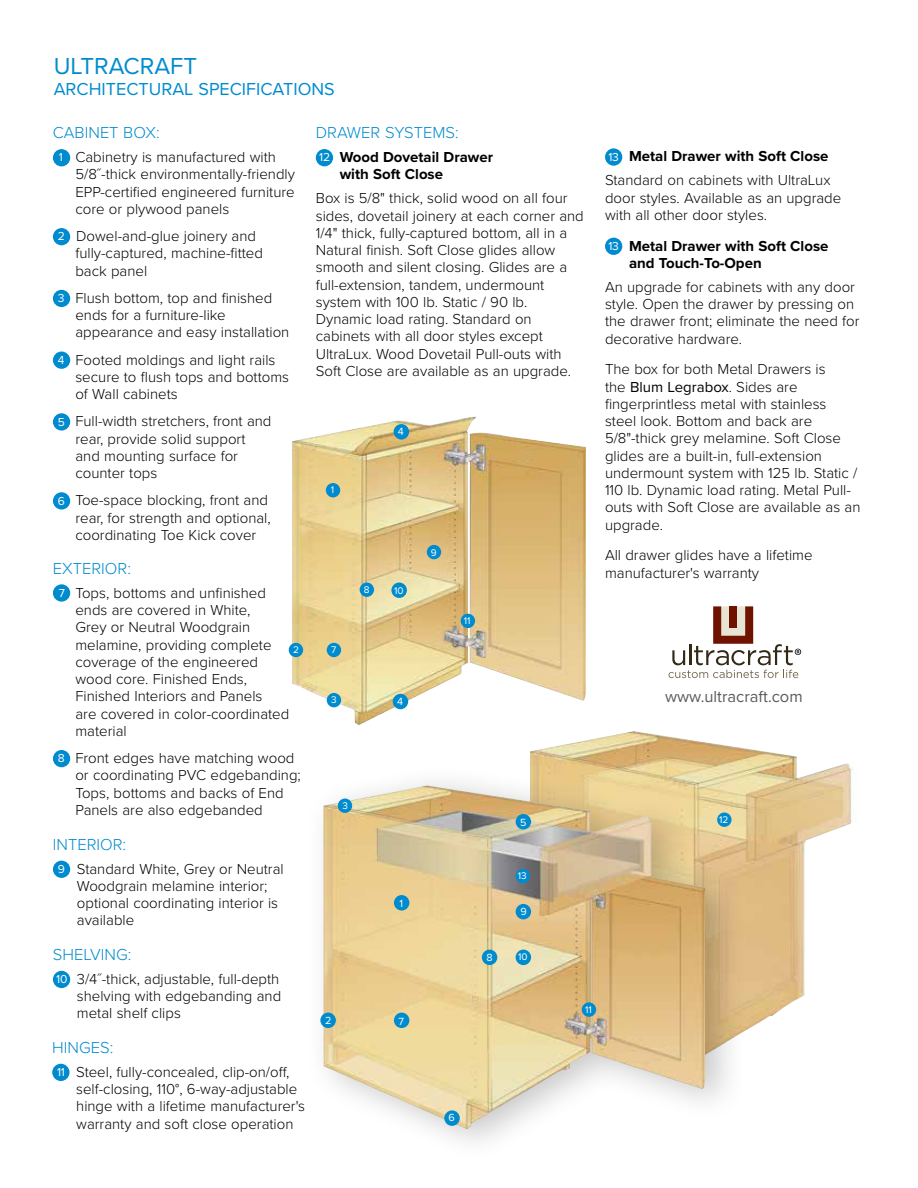
<style>
.page{position:relative;width:918px;height:1188px;background:#fff}
.page>*{position:absolute;margin:0;border:0;box-sizing:border-box;transform-origin:0 0}
.t1{font:24px "Proxima Nova";color:#008bce}
.t2{font:18px "Proxima Nova";color:#008bce}
.t3{font:300 16.5px "Proxima Nova";color:#008bce}
.t4{font:16.5px "Proxima Nova";color:#000}
.t5{font:300 15px/17.2px "Proxima Nova";color:#000}
.t6{font:700 15px/17.2px "Proxima Nova";color:#000}
.t7{font:10.8px "Proxima Nova";color:#fff}
.t8{font:10.05px "Proxima Nova";letter-spacing:-.02em;color:#fff}
.s1{font-weight:400;font-size:12px;color:#fff}
.s2{font-weight:700}
.s3{font-weight:400}
</style>
<div class="page">
<svg style="left:669px;top:606px;width:132px;height:72px"></svg>
<div style="left:53px;top:149px;width:17px;height:17px;background:#008bce;border-radius:50%"></div>
<div style="left:53px;top:228px;width:17px;height:17px;background:#008bce;border-radius:50%"></div>
<div style="left:53px;top:290px;width:17px;height:17px;background:#008bce;border-radius:50%"></div>
<div style="left:53px;top:352px;width:17px;height:17px;background:#008bce;border-radius:50%"></div>
<div style="left:53px;top:413px;width:17px;height:18px;background:#008bce;border-radius:50%"></div>
<div style="left:53px;top:492px;width:17px;height:18px;background:#008bce;border-radius:50%"></div>
<div style="left:316px;top:149px;width:17px;height:17px;background:#008bce;border-radius:50%"></div>
<div style="left:52px;top:1064px;width:18px;height:17px;background:#008bce;border-radius:50%"></div>
<div style="left:53px;top:971px;width:17px;height:17px;background:#008bce;border-radius:50%"></div>
<div style="left:53px;top:861px;width:17px;height:17px;background:#008bce;border-radius:50%"></div>
<div style="left:53px;top:584px;width:17px;height:18px;background:#008bce;border-radius:50%"></div>
<div style="left:53px;top:750px;width:17px;height:17px;background:#008bce;border-radius:50%"></div>
<div style="left:605px;top:148px;width:17px;height:18px;background:#008bce;border-radius:50%"></div>
<div style="left:605px;top:238px;width:17px;height:17px;background:#008bce;border-radius:50%"></div>
<img style="left:292px;top:417px;width:294px;height:308px">
<div style="left:326px;top:483px;width:14px;height:14px;background:#008bce;border-radius:50%"></div>
<div style="left:360px;top:582px;width:14px;height:15px;background:#008bce;border-radius:50%"></div>
<div style="left:427px;top:545px;width:14px;height:14px;background:#008bce;border-radius:50%"></div>
<div style="left:289px;top:643px;width:14px;height:14px;background:#008bce;border-radius:50%"></div>
<div style="left:327px;top:693px;width:14px;height:14px;background:#008bce;border-radius:50%"></div>
<div style="left:327px;top:643px;width:14px;height:14px;background:#008bce;border-radius:50%"></div>
<div style="left:391px;top:582px;width:16px;height:16px;background:#008bce;border-radius:50%"></div>
<div style="left:394px;top:424px;width:15px;height:16px;background:#008bce;border-radius:50%"></div>
<div style="left:393px;top:694px;width:15px;height:15px;background:#008bce;border-radius:50%"></div>
<div style="left:461px;top:614px;width:14px;height:14px;background:#008bce;border-radius:50%"></div>
<img style="left:530px;top:731px;width:322px;height:299px">
<div style="left:305px;top:763px;width:442px;height:400px;background:#000;opacity:.22"></div>
<img style="left:324px;top:786px;width:382px;height:343px">
<div style="left:394px;top:895px;width:15px;height:16px;background:#008bce;border-radius:50%"></div>
<div style="left:482px;top:950px;width:15px;height:15px;background:#008bce;border-radius:50%"></div>
<div style="left:394px;top:1013px;width:15px;height:15px;background:#008bce;border-radius:50%"></div>
<div style="left:320px;top:1013px;width:16px;height:15px;background:#008bce;border-radius:50%"></div>
<div style="left:516px;top:950px;width:15px;height:15px;background:#008bce;border-radius:50%"></div>
<div style="left:516px;top:814px;width:15px;height:15px;background:#008bce;border-radius:50%"></div>
<div style="left:516px;top:904px;width:15px;height:15px;background:#008bce;border-radius:50%"></div>
<div style="left:444px;top:1110px;width:16px;height:16px;background:#008bce;border-radius:50%"></div>
<div style="left:582px;top:1002px;width:14px;height:15px;background:#008bce;border-radius:50%"></div>
<div style="left:516px;top:869px;width:14px;height:14px;background:#008bce;border-radius:50%"></div>
<div style="left:338px;top:799px;width:14px;height:14px;background:#008bce;border-radius:50%"></div>
<h1 class="t1" style="left:54px;top:48px;width:145px">ULTRACRAFT</h1>
<p class="t2" style="left:54px;top:76px;width:283px">ARCHITECTURAL SPECIFICATIONS</p>
<p class="t3" style="left:316px;top:120px;width:144px">DRAWER SYSTEMS:</p>
<p class="t6" style="left:340px;top:148px;width:155px;text-indent:-21px"><span class="s1">12</span> Wood Dovetail Drawer with Soft Close</p>
<p class="t5" style="left:316px;top:189px;width:270px">Box is 5/8" thick, solid wood on all four sides, dovetail joinery at each corner and 1/4" thick, fully-captured bottom, all in a Natural finish. Soft Close glides allow smooth and silent closing. Glides are a full-extension, tandem, undermount system with 100 lb. Static / 90 lb.<br>Dynamic load rating. Standard on cabinets with all door styles except UltraLux. Wood Dovetail Pull-outs with Soft Close are available as an upgrade.</p>
<p class="t3" style="left:53px;top:120px;width:108px">CABINET BOX:</p>
<p class="t5" style="left:75px;top:148px;width:221px;text-indent:-16px"><span class="s1">1</span> Cabinetry is manufactured with 5/8˝-thick environmentally-friendly EPP-certified engineered furniture core or plywood panels</p>
<p class="t5" style="left:75px;top:227px;width:189px;text-indent:-18px"><span class="s1">2</span> Dowel-and-glue joinery and fully-captured, machine-fitted back panel</p>
<p class="t5" style="left:75px;top:288px;width:215px;text-indent:-18px"><span class="s1">3</span> Flush bottom, top and finished ends for a furniture-like appearance and easy installation</p>
<p class="t5" style="left:75px;top:350px;width:215px;text-indent:-18px"><span class="s1">4</span> Footed moldings and light rails secure to flush tops and bottoms of Wall cabinets</p>
<p class="t5" style="left:75px;top:412px;width:198px;text-indent:-18px"><span class="s1">5</span> Full-width stretchers, front and rear, provide solid support and mounting surface for counter tops</p>
<p class="t5" style="left:75px;top:491px;width:197px;text-indent:-18px"><span class="s1">6</span> Toe-space blocking, front and rear, for strength and optional, coordinating Toe Kick cover</p>
<p class="t7" style="left:398px;top:424px;width:7px">4</p>
<p class="t8" style="left:331px;top:483px;width:5px">1</p>
<p class="t3" style="left:53px;top:556px;width:80px">EXTERIOR:</p>
<p class="t5" style="left:75px;top:583px;width:215px;text-indent:-17px"><span class="s1">7</span> Tops, bottoms and unfinished ends are covered in White,<br>Grey or Neutral Woodgrain melamine, providing complete coverage of the engineered wood core. Finished Ends,<br>Finished Interiors and Panels<br>are covered in color-coordinated material</p>
<p class="t5" style="left:75px;top:749px;width:227px;text-indent:-18px"><span class="s1">8</span> Front edges have matching wood or coordinating PVC edgebanding;<br>Tops, bottoms and backs of End<br>Panels are also edgebanded</p>
<p class="t8" style="left:293px;top:642px;width:7px">2</p>
<p class="t3" style="left:53px;top:832px;width:75px">INTERIOR:</p>
<p class="t5" style="left:77px;top:859px;width:208px;text-indent:-19px"><span class="s1">9</span> Standard White, Grey or Neutral<br>Woodgrain melamine interior; optional coordinating interior is available</p>
<p class="t3" style="left:53px;top:942px;width:80px">SHELVING:</p>
<p class="t5" style="left:77px;top:969px;width:206px;text-indent:-21px"><span class="s1">10</span> 3/4˝-thick, adjustable, full-depth shelving with edgebanding and metal shelf clips</p>
<p class="t3" style="left:52px;top:1035px;width:63px">HINGES:</p>
<p class="t5" style="left:76px;top:1062px;width:230px;text-indent:-19px"><span class="s1">11</span> Steel, fully-concealed, clip-on/off, self-closing, 110°, 6-way-adjustable hinge with a lifetime manufacturer's warranty and soft close operation</p>
<p class="t8" style="left:331px;top:642px;width:7px">7</p>
<p class="t8" style="left:331px;top:692px;width:7px">3</p>
<p class="t8" style="left:364px;top:582px;width:7px">8</p>
<p class="t8" style="left:394px;top:583px;width:11px">10</p>
<p class="t7" style="left:397px;top:693px;width:7px">4</p>
<p class="t8" style="left:342px;top:798px;width:7px">3</p>
<p class="t7" style="left:400px;top:895px;width:5px">1</p>
<p class="t7" style="left:325px;top:1012px;width:8px">2</p>
<p class="t7" style="left:399px;top:1013px;width:7px">7</p>
<p class="t8" style="left:431px;top:545px;width:7px">9</p>
<p class="t8" style="left:464px;top:613px;width:8px">11</p>
<p class="t7" style="left:486px;top:949px;width:8px">8</p>
<p class="t7" style="left:520px;top:814px;width:8px">5</p>
<p class="t8" style="left:518px;top:868px;width:10px">13</p>
<p class="t7" style="left:521px;top:904px;width:8px">9</p>
<p class="t8" style="left:518px;top:949px;width:11px">10</p>
<p class="t7" style="left:449px;top:1110px;width:8px">6</p>
<p class="t8" style="left:585px;top:1002px;width:8px">11</p>
<p class="t5" style="left:605px;top:144px;width:227px;line-height:24px"><span class="s1">13</span> <span class="s2">Metal Drawer with Soft Close<br></span>Standard on cabinets with UltraLux</p>
<p class="t5" style="left:605px;top:188px;width:238px">door styles. Available as an upgrade with all other door styles.</p>
<p class="t6" style="left:629px;top:237px;width:201px;text-indent:-21px"><span class="s1">13</span> Metal Drawer with Soft Close and Touch-To-Open</p>
<p class="t5" style="left:605px;top:278px;width:256px">An upgrade for cabinets with any door style. Open the drawer by pressing on the drawer front; eliminate the need for decorative hardware.</p>
<p class="t5" style="left:605px;top:360px;width:257px">The box for both Metal Drawers is<br>the <span class="s3">Blum Legrabox</span>. Sides are fingerprintless metal with stainless steel look. Bottom and back are 5/8"-thick grey melamine. Soft Close glides are a built-in, full-extension undermount system with 125 lb. Static / 110 lb. Dynamic load rating. Metal Pull&shy;outs with Soft Close are available as an upgrade.</p>
<p class="t5" style="left:605px;top:546px;width:209px">All drawer glides have a lifetime manufacturer's warranty</p>
<p class="t4" style="left:665px;top:685px;width:139px">www.ultracraft.com</p>
<p class="t8" style="left:719px;top:812px;width:11px">12</p>
</div>
